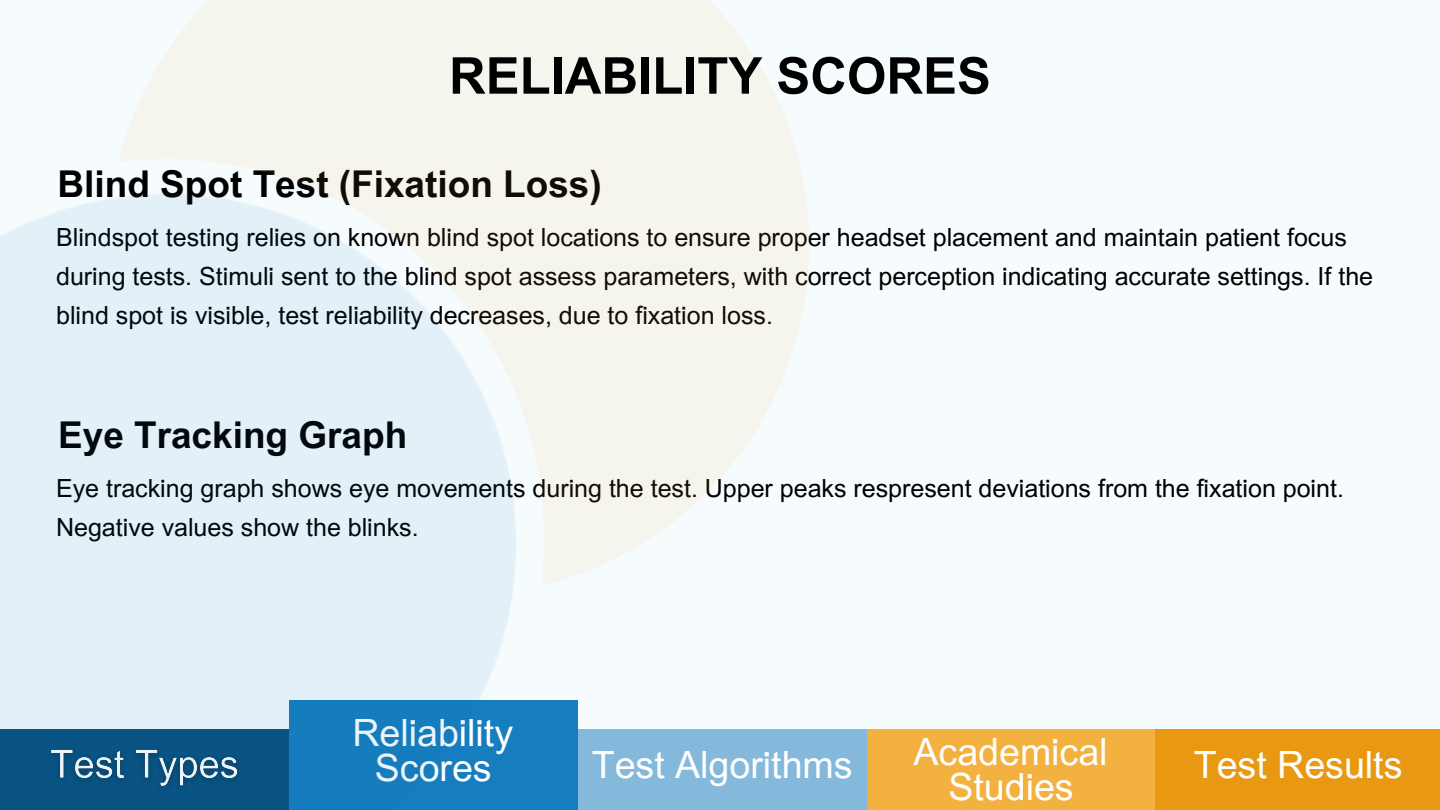
<style>
.page{position:relative;width:1440px;height:810px;background:#f6fbfd}
.page>*{position:absolute;margin:0;border:0;box-sizing:border-box;transform-origin:0 0}
.t1{font:700 50.8px "Arial MT Pro";color:#000}
.t2{font:37.6px/34.5px "Arial MT Pro";color:#fff;text-align:center}
.t3{font:700 37px "Arial MT Pro";color:#000}
.t4{font:25px/39px "Arial MT Pro";color:#000}
</style>
<div class="page">
<div style="left:578px;top:729px;width:289px;height:81px;background:#84b9dc"></div>
<div style="left:867px;top:729px;width:289px;height:81px;background:#f3b140"></div>
<div style="left:1156px;top:729px;width:284px;height:81px;background:#e89911"></div>
<img style="left:0;top:0;width:809px;height:810px">
<h3 class="t1" style="left:449px;top:57px;width:543px">RELIABILITY SCORES</h3>
<h1 class="t3" style="left:58px;top:170px;width:546px">Blind Spot Test (Fixation Loss)</h1>
<p class="t4" style="left:56px;top:221px;width:1319px">Blindspot testing relies on known blind spot locations to ensure proper headset placement and maintain patient focus during tests. Stimuli sent to the blind spot assess parameters, with correct perception indicating accurate settings. If the blind spot is visible, test reliability decreases, due to fixation loss.</p>
<p class="t3" style="left:58px;top:421px;width:351px">Eye Tracking Graph</p>
<h3 class="t4" style="left:56px;top:472px;width:1289px">Eye tracking graph shows eye movements during the test. Upper peaks respresent deviations from the fixation point.<br>Negative values show the blinks.</h3>
<p class="t2" style="left:352px;top:721px;width:162px">Reliability<br>Scores</p>
<h2 class="t2" style="left:592px;top:752px;width:262px">Test Algorithms</h2>
<h2 class="t2" style="left:914px;top:739px;width:196px">Academical<br>Studies</h2>
<h3 class="t2" style="left:1194px;top:753px;width:210px">Test Results</h3>
</div>
